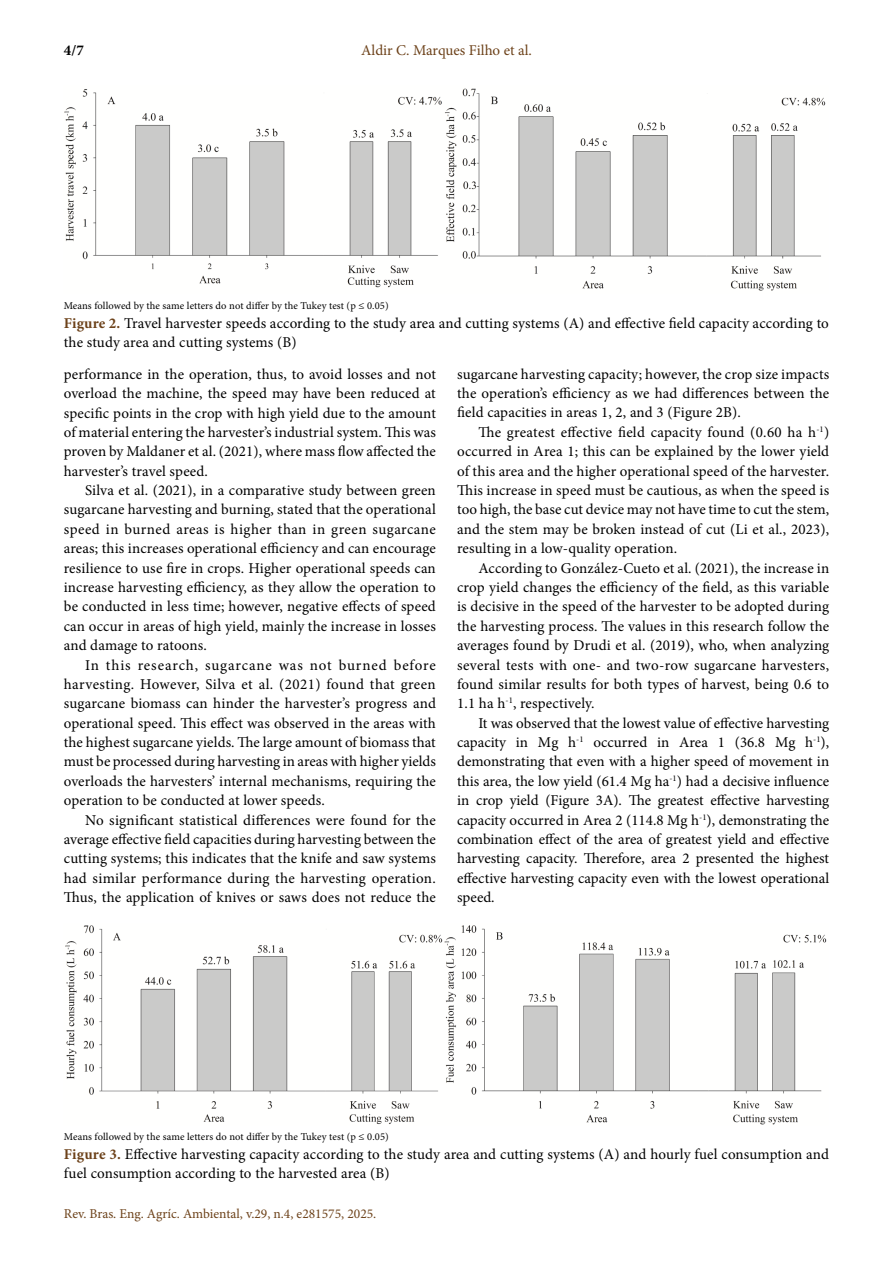
<style>
.page{position:relative;width:893px;height:1263px;background:#fff}
.page>*{position:absolute;margin:0;border:0;box-sizing:border-box;transform-origin:0 0}
.t1{font:15px/19.4px "Minion Pro";letter-spacing:.005em;color:#000;text-align:justify}
.t2{font:15px "Minion Pro";color:#6c4119}
.t3{font:700 15px "Minion Pro";color:#000}
.t4{font:13.5px "Minion Pro";color:#6c4119}
.t5{font:10.5px "Minion Pro";letter-spacing:.005em;color:#000}
.s1{font-weight:700;color:#6c4119}
</style>
<div class="page">
<img style="left:64px;top:88px;width:762px;height:203px">
<img style="left:65px;top:925px;width:762px;height:200px">
<p class="t3" style="left:64px;top:40px;width:21px">4/7</p>
<p class="t2" style="left:361px;top:40px;width:172px">Aldir C. Marques Filho et al.</p>
<p class="t5" style="left:64px;top:299px;width:326px">Means followed by the same letters do not differ by the Tukey test (p ≤ 0.05)</p>
<p class="t1" style="left:64px;top:314px;width:767px;line-height:18.8px"><span class="s1">Figure 2.</span> Travel harvester speeds according to the study area and cutting systems (A) and effective field capacity according to the study area and cutting systems (B)</p>
<p class="t1" style="left:64px;top:364px;width:374px">performance in the operation, thus, to avoid losses and not overload the machine, the speed may have been reduced at specific points in the crop with high yield due to the amount of material entering the harvester’s industrial system. This was proven by Maldaner et al. (2021), where mass flow affected the harvester’s travel speed.</p>
<p class="t1" style="left:64px;top:481px;width:374px;text-indent:21px">Silva et al. (2021), in a comparative study between green sugarcane harvesting and burning, stated that the operational speed in burned areas is higher than in green sugarcane areas; this increases operational efficiency and can encourage resilience to use fire in crops. Higher operational speeds can increase harvesting efficiency, as they allow the operation to be conducted in less time; however, negative effects of speed can occur in areas of high yield, mainly the increase in losses and damage to ratoons.</p>
<p class="t1" style="left:64px;top:655px;width:374px;text-indent:21px">In this research, sugarcane was not burned before harvesting. However, Silva et al. (2021) found that green sugarcane biomass can hinder the harvester’s progress and operational speed. This effect was observed in the areas with the highest sugarcane yields. The large amount of biomass that must be processed during harvesting in areas with higher yields overloads the harvesters’ internal mechanisms, requiring the operation to be conducted at lower speeds.</p>
<p class="t1" style="left:64px;top:810px;width:374px;text-indent:21px">No significant statistical differences were found for the average effective field capacities during harvesting between the cutting systems; this indicates that the knife and saw systems had similar performance during the harvesting operation.<br>Thus, the application of knives or saws does not reduce the</p>
<p class="t1" style="left:457px;top:364px;width:374px">sugarcane harvesting capacity; however, the crop size impacts the operation’s efficiency as we had differences between the field capacities in areas 1, 2, and 3 (Figure 2B).</p>
<p class="t1" style="left:457px;top:422px;width:374px;text-indent:21px">The greatest effective field capacity found (0.60 ha h<sup>-1</sup>) occurred in Area 1; this can be explained by the lower yield of this area and the higher operational speed of the harvester.<br>This increase in speed must be cautious, as when the speed is too high, the base cut device may not have time to cut the stem, and the stem may be broken instead of cut (Li et al., 2023), resulting in a low-quality operation.</p>
<p class="t1" style="left:457px;top:558px;width:374px;text-indent:21px">According to González-Cueto et al. (2021), the increase in crop yield changes the efficiency of the field, as this variable is decisive in the speed of the harvester to be adopted during the harvesting process. The values in this research follow the averages found by Drudi et al. (2019), who, when analyzing several tests with one- and two-row sugarcane harvesters, found similar results for both types of harvest, being 0.6 to 1.1 ha h<sup>-1</sup>, respectively.</p>
<p class="t1" style="left:457px;top:713px;width:374px;text-indent:21px">It was observed that the lowest value of effective harvesting capacity in Mg h<sup>-1</sup> occurred in Area 1 (36.8 Mg h<sup>-1</sup>), demonstrating that even with a higher speed of movement in this area, the low yield (61.4 Mg ha<sup>-1</sup>) had a decisive influence in crop yield (Figure 3A). The greatest effective harvesting capacity occurred in Area 2 (114.8 Mg h<sup>-1</sup>), demonstrating the combination effect of the area of greatest yield and effective harvesting capacity. Therefore, area 2 presented the highest effective harvesting capacity even with the lowest operational speed.</p>
<p class="t5" style="left:64px;top:1130px;width:326px">Means followed by the same letters do not differ by the Tukey test (p ≤ 0.05)</p>
<p class="t1" style="left:64px;top:1145px;width:767px;line-height:18.8px"><span class="s1">Figure 3.</span> Effective harvesting capacity according to the study area and cutting systems (A) and hourly fuel consumption and fuel consumption according to the harvested area (B)</p>
<p class="t4" style="left:64px;top:1204px;width:314px">Rev. Bras. Eng. Agríc. Ambiental, v.29, n.4, e281575, 2025.</p>
</div>
